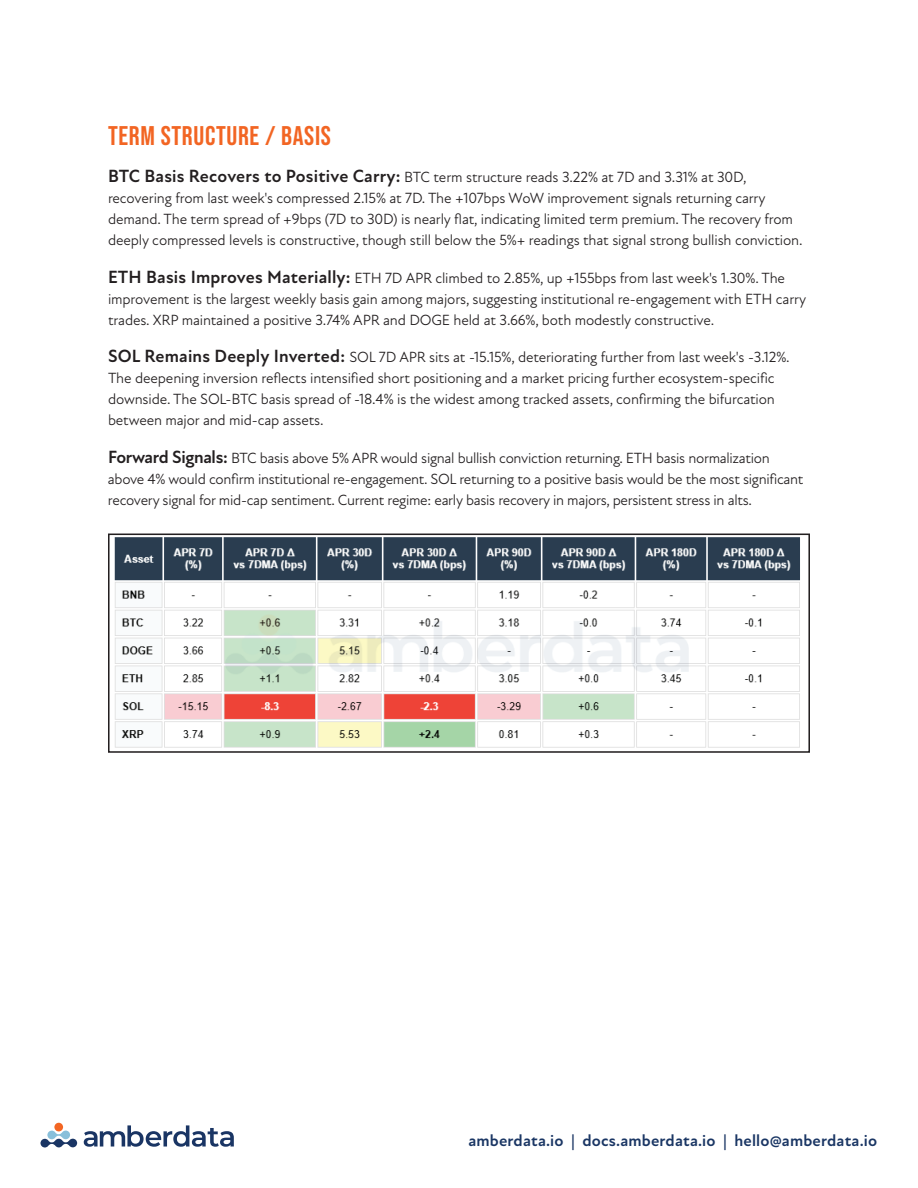
<style>
.page{position:relative;width:918px;height:1188px;background:#fff}
.page>*{position:absolute;margin:0;border:0;box-sizing:border-box;transform-origin:0 0}
.t1{font:27px "Bebas Neue";letter-spacing:.025em;color:#f26523}
.t2{font:700 16.5px "New Atten";letter-spacing:.01em;color:#1a3664}
.t3{font:15px/21px "New Atten";letter-spacing:-.01em;color:#231f20}
.s1{font-weight:700;font-size:18px}
</style>
<div class="page">
<svg style="left:40px;top:1131px;width:37px;height:17px"></svg>
<div style="left:54px;top:1123px;width:9px;height:8px;background:#f36623;border-radius:50%"></div>
<svg style="left:84px;top:1125px;width:150px;height:22px"></svg>
<img style="left:114px;top:537px;width:686px;height:211px">
<div style="left:108px;top:534px;width:702px;height:219px;border:2px solid #231f20"></div>
<h1 class="t1" style="left:108px;top:120px;width:224px">TERM STRUCTURE / BASIS</h1>
<p class="t3" style="left:108px;top:167px;width:696px"><span class="s1">BTC Basis Recovers to Positive Carry:</span> BTC term structure reads 3.22% at 7D and 3.31% at 30D, recovering from last week's compressed 2.15% at 7D. The +107bps WoW improvement signals returning carry demand. The term spread of +9bps (7D to 30D) is nearly flat, indicating limited term premium. The recovery from deeply compressed levels is constructive, though still below the 5%+ readings that signal strong bullish conviction.</p>
<p class="t3" style="left:108px;top:267px;width:700px"><span class="s1">ETH Basis Improves Materially:</span> ETH 7D APR climbed to 2.85%, up +155bps from last week's 1.30%. The improvement is the largest weekly basis gain among majors, suggesting institutional re-engagement with ETH carry trades. XRP maintained a positive 3.74% APR and DOGE held at 3.66%, both modestly constructive.</p>
<p class="t3" style="left:108px;top:347px;width:683px"><span class="s1">SOL Remains Deeply Inverted:</span> SOL 7D APR sits at -15.15%, deteriorating further from last week's -3.12%.<br>The deepening inversion reflects intensified short positioning and a market pricing further ecosystem-specific downside. The SOL-BTC basis spread of -18.4% is the widest among tracked assets, confirming the bifurcation between major and mid-cap assets.</p>
<p class="t3" style="left:108px;top:447px;width:697px"><span class="s1">Forward Signals:</span> BTC basis above 5% APR would signal bullish conviction returning. ETH basis normalization above 4% would confirm institutional re-engagement. SOL returning to a positive basis would be the most significant recovery signal for mid-cap sentiment. Current regime: early basis recovery in majors, persistent stress in alts.</p>
<p class="t2" style="left:468px;top:1131px;width:410px">amberdata.io | docs.amberdata.io | hello@amberdata.io</p>
</div>
